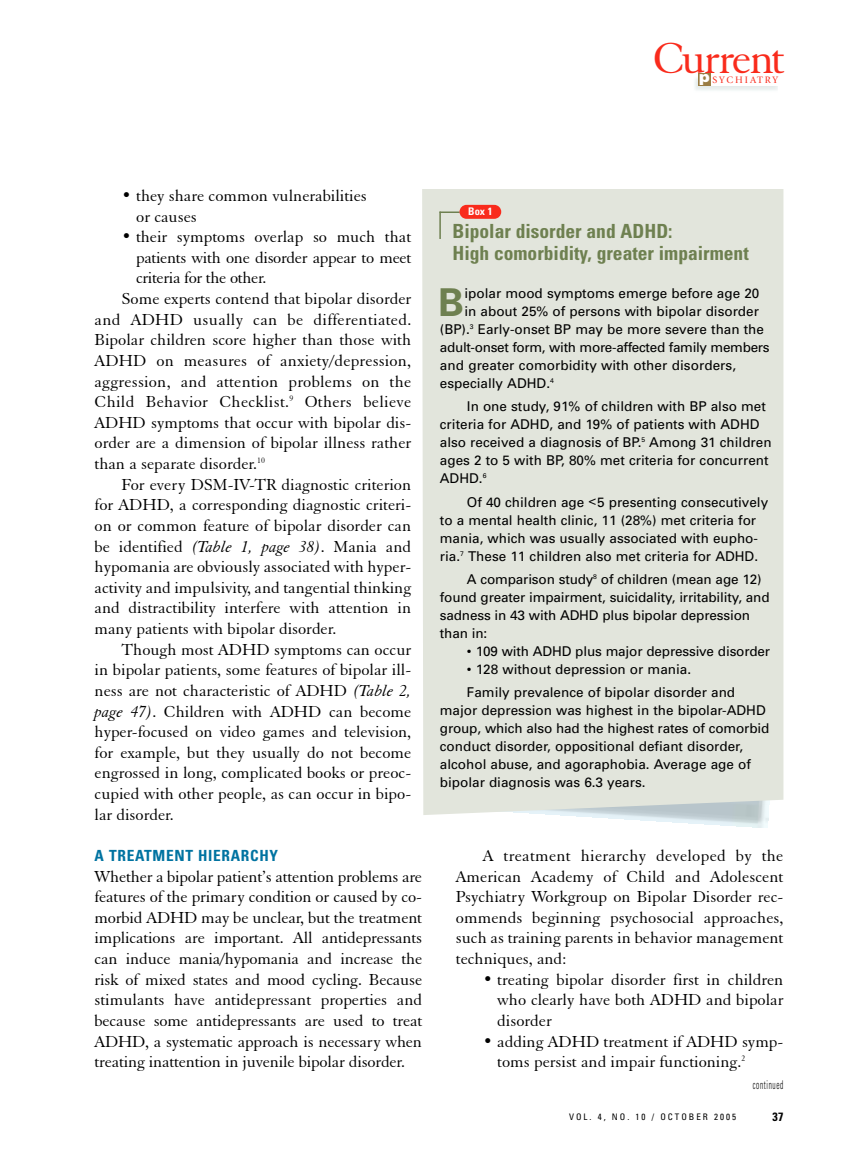
<style>
.page{position:relative;width:851px;height:1161px;background:#fff}
.page>*{position:absolute;margin:0;border:0;box-sizing:border-box;transform-origin:0 0}
.t1{font:47.1px "Elegant Garamond BT";letter-spacing:-.045em;color:#f92b1c}
.t2{font:700 38.4px "Univers";color:#6e8050}
.t3{font:700 condensed 19.5px/22.5px "Univers";color:#6e8050}
.t4{font:17.25px/20.7px "Elegant Garamond BT";color:#000;text-align:justify}
.t5{font:17.25px "Elegant Garamond BT";letter-spacing:.02em;color:#000}
.t6{font:17.25px "Elegant Garamond BT";letter-spacing:-.02em;color:#000}
.t7{font:700 condensed 15.3px "Univers";letter-spacing:.045em;color:#0073a1}
.t8{font:13.5px/18px "Univers";color:#000}
.t9{font:13.5px "Univers";letter-spacing:-.02em;color:#000}
.t10{font:300 condensed 12px "Univers";letter-spacing:.09em;color:#000;scale:.6 1}
.t11{font:700 condensed 12px "Univers";color:#000}
.t12{font:700 condensed 10.5px "Univers";color:#fff}
.t13{font:9.75px "Giovanni";letter-spacing:.195em;color:#f92b1c}
.t14{font:condensed 9px "Univers";letter-spacing:.22em;color:#000}
.s1{font-family:"Arial";font-weight:900;font-size:15.15px;color:#fff}
.s2{font-style:italic}
</style>
<div class="page">
<div style="left:698px;top:73px;width:13px;height:13px;background:#9a7d44"></div>
<div style="left:422px;top:189px;width:361px;height:626px;background:#e2e5dc"></div>
<hr style="left:439px;top:212px;width:2px;height:27px;background:#6e8050">
<svg style="left:439px;top:212px;width:20px;height:1px"></svg>
<div style="left:459px;top:205px;width:42px;height:14px;background:#f92b1c;border-radius:7px"></div>
<h1 class="t1" style="left:653px;top:41px;width:133px">Current</h1>
<p class="t13" style="left:699px;top:76px;width:81px"><span class="s1">p</span>SYCHIATRY</p>
<p class="t4" style="left:136px;top:187px;width:232px;text-indent:-15px">• they share common vulnerabilities or causes</p>
<p class="t4" style="left:122px;top:228px;width:291px">• their symptoms overlap so much that</p>
<p class="t6" style="left:136px;top:251px;width:277px">patients with one disorder appear to meet</p>
<p class="t6" style="left:136px;top:272px;width:132px">criteria for the other.</p>
<p class="t4" style="left:122px;top:290px;width:291px">Some experts contend that bipolar disorder</p>
<p class="t5" style="left:95px;top:313px;width:318px">and ADHD usually can be differentiated.</p>
<p class="t4" style="left:95px;top:331px;width:318px">Bipolar children score higher than those with</p>
<p class="t4" style="left:95px;top:352px;width:318px">ADHD on measures of anxiety/depression,</p>
<p class="t4" style="left:95px;top:372px;width:318px">aggression, and attention problems on the</p>
<p class="t5" style="left:95px;top:396px;width:318px">Child Behavior Checklist.<sup>9</sup> Others believe</p>
<p class="t4" style="left:95px;top:414px;width:318px">ADHD symptoms that occur with bipolar dis-</p>
<p class="t4" style="left:95px;top:434px;width:318px">order are a dimension of bipolar illness rather</p>
<p class="t4" style="left:95px;top:455px;width:172px">than a separate disorder.<sup>10</sup></p>
<p class="t4" style="left:122px;top:476px;width:291px">For every DSM-IV-TR diagnostic criterion</p>
<p class="t4" style="left:95px;top:496px;width:318px">for ADHD, a corresponding diagnostic criteri-</p>
<p class="t4" style="left:95px;top:517px;width:318px">on or common feature of bipolar disorder can</p>
<p class="t4" style="left:95px;top:537px;width:318px">be identified <span class="s2">(Table 1, page 38)</span>. Mania and</p>
<p class="t4" style="left:95px;top:558px;width:318px">hypomania are obviously associated with hyper-</p>
<p class="t4" style="left:95px;top:579px;width:318px">activity and impulsivity, and tangential thinking</p>
<p class="t4" style="left:95px;top:599px;width:318px">and distractibility interfere with attention in</p>
<p class="t4" style="left:95px;top:620px;width:243px">many patients with bipolar disorder.</p>
<p class="t4" style="left:122px;top:641px;width:291px">Though most ADHD symptoms can occur</p>
<p class="t4" style="left:95px;top:661px;width:318px">in bipolar patients, some features of bipolar ill-</p>
<p class="t4" style="left:95px;top:682px;width:318px">ness are not characteristic of ADHD <span class="s2">(Table 2,</span></p>
<p class="t4" style="left:95px;top:702px;width:318px"><span class="s2">page 47)</span>. Children with ADHD can become</p>
<p class="t4" style="left:95px;top:723px;width:318px">hyper-focused on video games and television,</p>
<p class="t4" style="left:95px;top:744px;width:318px">for example, but they usually do not become</p>
<p class="t4" style="left:95px;top:764px;width:318px">engrossed in long, complicated books or preoc-</p>
<p class="t4" style="left:95px;top:785px;width:318px">cupied with other people, as can occur in bipo-</p>
<p class="t4" style="left:95px;top:806px;width:81px">lar disorder.</p>
<p class="t7" style="left:94px;top:850px;width:185px">A TREATMENT HIERARCHY</p>
<p class="t4" style="left:94px;top:867px;width:329px">Whether a bipolar patient’s attention problems are features of the primary condition or caused by co&shy;morbid ADHD may be unclear, but the treatment implications are important. All antidepressants can induce mania/hypomania and increase the risk of mixed states and mood cycling. Because stimulants have antidepressant properties and because some antidepressants are used to treat ADHD, a systematic approach is necessary when treating inattention in juvenile bipolar disorder.</p>
<p class="t12" style="left:468px;top:208px;width:26px">Box 1</p>
<p class="t3" style="left:452px;top:221px;width:298px">Bipolar disorder and ADHD:<br>High comorbidity, greater impairment</p>
<h2 class="t2" style="left:438px;top:288px;width:27px">B</h2>
<p class="t8" style="left:464px;top:285px;width:296px">ipolar mood symptoms emerge before age 20</p>
<p class="t8" style="left:464px;top:303px;width:296px">in about 25% of persons with bipolar disorder</p>
<p class="t8" style="left:440px;top:321px;width:325px">(BP).<sup>3</sup> Early-onset BP may be more severe than the</p>
<p class="t9" style="left:440px;top:342px;width:331px">adult-onset form, with more-affected family members</p>
<p class="t8" style="left:440px;top:357px;width:298px">and greater comorbidity with other disorders,</p>
<p class="t8" style="left:440px;top:375px;width:115px">especially ADHD.<sup>4</sup></p>
<p class="t8" style="left:440px;top:399px;width:333px;text-indent:27px">In one study, 91% of children with BP also met criteria for ADHD, and 19% of patients with ADHD also received a diagnosis of BP.<sup>5</sup> Among 31 children ages 2 to 5 with BP, 80% met criteria for concurrent ADHD.<sup>6</sup></p>
<p class="t8" style="left:440px;top:494px;width:330px;text-indent:27px">Of 40 children age &lt;5 presenting consecutively to a mental health clinic, 11 (28%) met criteria for mania, which was usually associated with eupho&shy;ria.<sup>7</sup> These 11 children also met criteria for ADHD.</p>
<p class="t8" style="left:440px;top:571px;width:331px;text-indent:27px">A comparison study<sup>8</sup> of children (mean age 12) found greater impairment, suicidality, irritability, and sadness in 43 with ADHD plus bipolar depression than in:</p>
<p class="t8" style="left:467px;top:643px;width:305px">• 109 with ADHD plus major depressive disorder</p>
<p class="t8" style="left:467px;top:659px;width:270px;line-height:23.4px">• 128 without depression or mania.<br>Family prevalence of bipolar disorder and</p>
<p class="t8" style="left:440px;top:703px;width:331px">major depression was highest in the bipolar-ADHD group, which also had the highest rates of comorbid conduct disorder, oppositional defiant disorder, alcohol abuse, and agoraphobia. Average age of bipolar diagnosis was 6.3 years.</p>
<p class="t4" style="left:456px;top:847px;width:329px;text-indent:27px">A treatment hierarchy developed by the American Academy of Child and Adolescent Psychiatry Workgroup on Bipolar Disorder rec&shy;ommends beginning psychosocial approaches, such as training parents in behavior management techniques, and:</p>
<p class="t4" style="left:497px;top:971px;width:287px;text-indent:-14px">• treating bipolar disorder first in children who clearly have both ADHD and bipolar disorder</p>
<p class="t4" style="left:497px;top:1032px;width:287px;text-indent:-14px">• adding ADHD treatment if ADHD symp&shy;toms persist and impair functioning.<sup>2</sup></p>
<p class="t10" style="left:752px;top:1080px;width:53px">continued</p>
<p class="t14" style="left:569px;top:1114px;width:169px">VOL. 4, NO. 10 / OCTOBER 2005</p>
<p class="t11" style="left:772px;top:1112px;width:12px">37</p>
</div>
